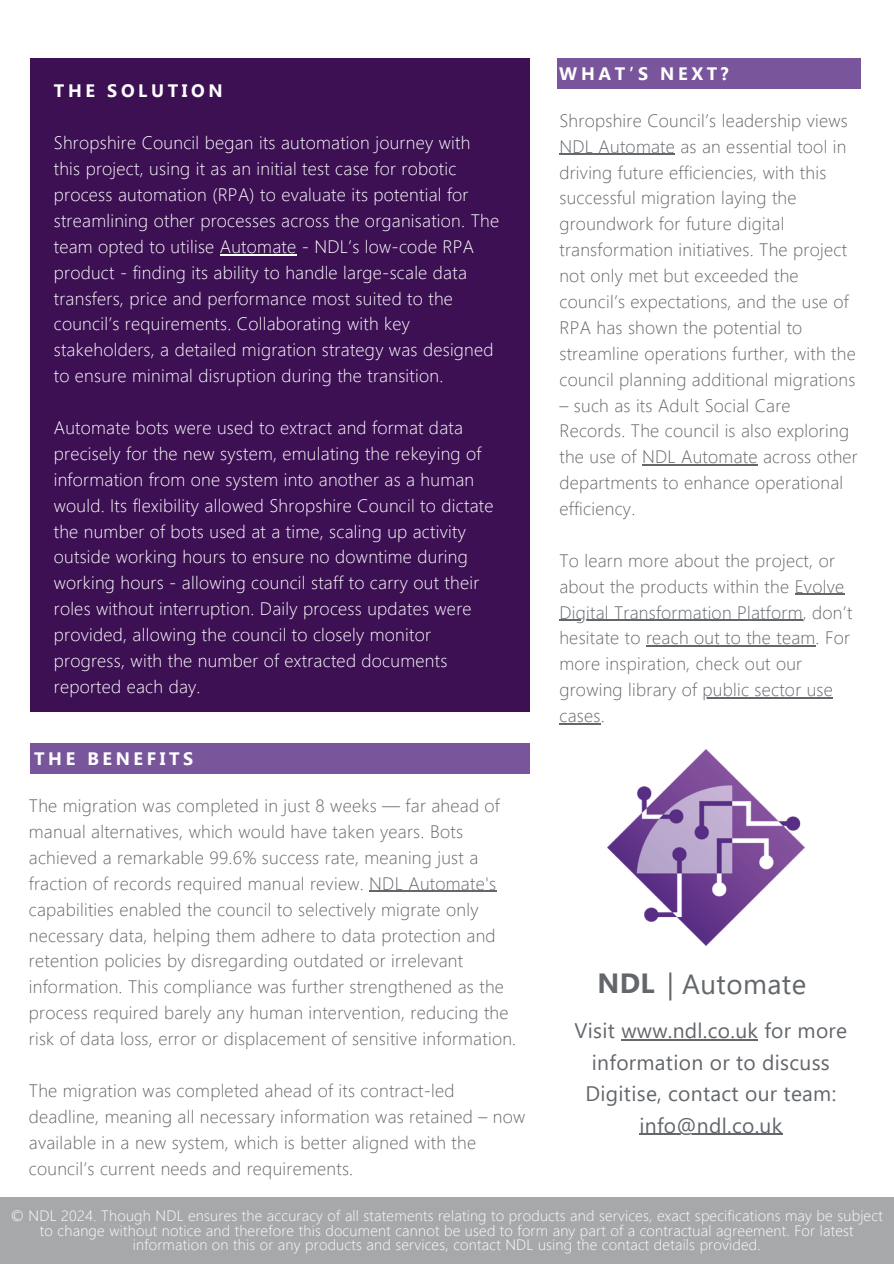
<style>
.page{position:relative;width:894px;height:1264px;background:#fff}
.page>*{position:absolute;margin:0;border:0;box-sizing:border-box;transform-origin:0 0}
.t1{font:27.75px "Segoe UI";letter-spacing:.015em;color:#63666a}
.t2{font:21px/31.5px "Segoe UI";letter-spacing:.015em;color:#63666a;text-align:center}
.t3{font:300 18px/25.8px "Segoe UI";letter-spacing:.015em;color:#63666a}
.t4{font:300 18px/25.8px "Segoe UI";letter-spacing:.015em;color:#fff}
.t5{font:700 18px "Segoe UI";letter-spacing:.2em;color:#fff}
.t6{font:300 15px/14.7px "Segoe UI";letter-spacing:.015em;color:#fff;text-align:center}
.s1{font-family:"Noto Sans Gurmukhi";font-weight:400}
.s2{font-weight:700}
</style>
<div class="page">
<div style="left:0;top:1196px;width:893px;height:67px;background:#a7a8aa"></div>
<div style="left:30px;top:58px;width:499px;height:653px;background:#3c1053"></div>
<div style="left:30px;top:742px;width:499px;height:31px;background:#79569b"></div>
<svg style="left:684px;top:465px;width:48px;height:1px"></svg>
<div style="left:556px;top:58px;width:304px;height:31px;background:#79569b"></div>
<img style="left:607px;top:749px;width:196px;height:196px">
<hr style="left:621px;top:1039px;width:137px;height:1px;background:#63666a">
<hr style="left:639px;top:1133px;width:143px;height:1px;background:#63666a">
<hr style="left:220px;top:254px;width:76px;height:1px;background:#fff">
<hr style="left:369px;top:890px;width:127px;height:2px;background:#63666a">
<hr style="left:559px;top:154px;width:116px;height:1px;background:#63666a">
<hr style="left:641px;top:464px;width:116px;height:1px;background:#63666a">
<hr style="left:794px;top:594px;width:50px;height:1px;background:#63666a">
<hr style="left:559px;top:619px;width:243px;height:2px;background:#63666a">
<hr style="left:645px;top:645px;width:170px;height:1px;background:#63666a">
<hr style="left:702px;top:697px;width:131px;height:1px;background:#63666a">
<hr style="left:559px;top:723px;width:41px;height:1px;background:#63666a">
<p class="t5" style="left:54px;top:77px;width:170px">THE SOLUTION</p>
<h5 class="t4" style="left:54px;top:129px;width:446px">Shropshire Council began its automation journey with this project, using it as an initial test case for robotic process automation (RPA) to evaluate its potential for streamlining other processes across the organisation. The team opted to utilise Automate - NDL’s low-code RPA product - finding its ability to handle large-scale data transfers, price and performance most suited to the council’s requirements. Collaborating with key stakeholders, a detailed migration strategy was designed to ensure minimal disruption during the transition.</h5>
<h4 class="t4" style="left:54px;top:413px;width:441px">Automate bots were used to extract and format data precisely for the new system, emulating the rekeying of information from one system into another as a human would. Its flexibility allowed Shropshire Council to dictate the number of bots used at a time, scaling up activity outside working hours to ensure no downtime during working hours - allowing council staff to carry out their roles without interruption. Daily process updates were provided, allowing the council to closely monitor progress, with the number of extracted documents reported each day.</h4>
<h4 class="t5" style="left:34px;top:745px;width:161px">THE BENEFITS</h4>
<h5 class="t3" style="left:29px;top:791px;width:489px">The migration was completed in just 8 weeks — far ahead of manual alternatives, which would have taken years. Bots achieved a remarkable 99.6% success rate, meaning just a fraction of records required manual review. NDL Automate's capabilities enabled the council to selectively migrate only necessary data, helping them adhere to data protection and retention policies by disregarding outdated or irrelevant information. This compliance was further strengthened as the process required barely any human intervention, reducing the risk of data loss, error or displacement of sensitive information.</h5>
<h1 class="t3" style="left:29px;top:1076px;width:498px">The migration was completed ahead of its contract-led deadline, meaning all necessary information was retained – now available in a new system, which is better aligned with the council’s current needs and requirements.</h1>
<h4 class="t5" style="left:559px;top:60px;width:171px">WHAT<span class="s1">’</span>S NEXT?</h4>
<h2 class="t3" style="left:559px;top:106px;width:298px">Shropshire Council’s leadership views NDL Automate as an essential tool in driving future efficiencies, with this successful migration laying the groundwork for future digital transformation initiatives. The project not only met but exceeded the council’s expectations, and the use of RPA has shown the potential to streamline operations further, with the council planning additional migrations</h2>
<h2 class="t3" style="left:559px;top:391px;width:300px">– such as its Adult Social Care<br>Records. The council is also exploring the use of NDL Automate across other departments to enhance operational efficiency.</h2>
<h3 class="t3" style="left:559px;top:546px;width:286px">To learn more about the project, or about the products within the Evolve</h3>
<p class="t3" style="left:559px;top:598px;width:294px">Digital Transformation Platform, don’t hesitate to reach out to the team. For more inspiration, check out our growing library of public sector use</p>
<p class="t3" style="left:559px;top:701px;width:47px">cases.</p>
<h5 class="t1" style="left:597px;top:963px;width:210px"><span class="s2">NDL</span> | Automate</h5>
<p class="t2" style="left:574px;top:1013px;width:274px">Visit www.ndl.co.uk for more information or to discuss<br>Digitise, contact our team:</p>
<h5 class="t2" style="left:639px;top:1108px;width:144px">info@ndl.co.uk</h5>
<h5 class="t6" style="left:11px;top:1207px;width:873px">© NDL 2024. Though NDL ensures the accuracy of all statements relating to products and services, exact specifications may be subject to change without notice and therefore this document cannot be used to form any part of a contractual agreement. For latest information on this or any products and services, contact NDL using the contact details provided.</h5>
</div>
